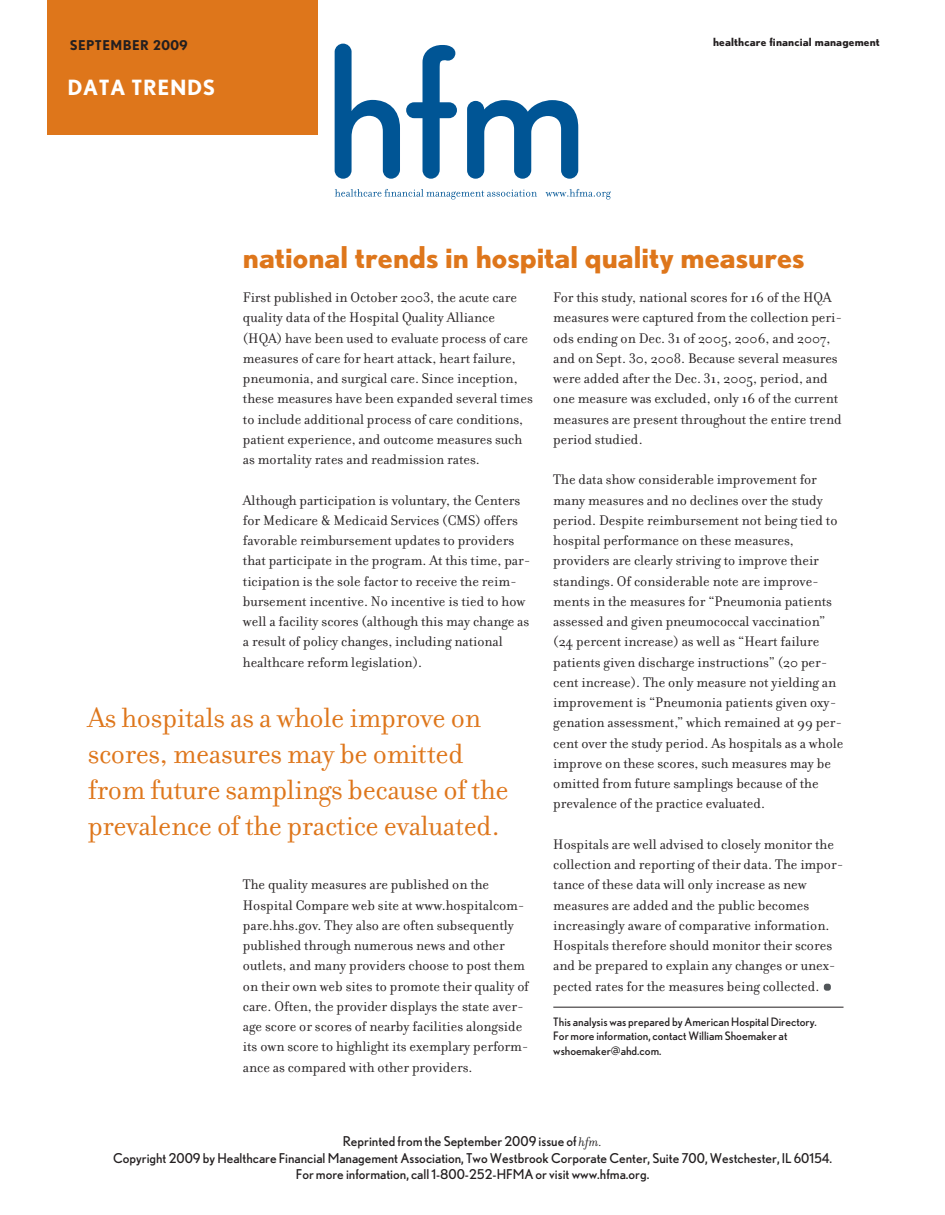
<style>
.page{position:relative;width:945px;height:1215px;background:#fff}
.page>*{position:absolute;margin:0;border:0;box-sizing:border-box;transform-origin:0 0}
.t1{font:30px/36px "Filosofia";letter-spacing:-.01em;color:#de761b}
.t2{font:700 30px "Nobel";color:#de761b}
.t3{font:700 21px "Nobel";letter-spacing:.03em;color:#fff}
.t4{font:15px/20.2px "Filosofia";color:#231f20}
.t5{font:13.5px/16.5px "Nobel";color:#231f20;text-align:center}
.t6{font:700 13.5px "Nobel";letter-spacing:.03em;color:#231f20}
.t7{font:11.7px/14.5px "Nobel";color:#231f20}
.t8{font:700 11.25px "Nobel";letter-spacing:.015em;color:#231f20}
.s1{font-family:"Filosofia";font-style:italic}
</style>
<div class="page">
<div style="left:47px;top:0;width:271px;height:135px;background:#de761b"></div>
<hr style="left:553px;top:1007px;width:291px;height:1px;background:#231f20">
<div style="left:824px;top:984px;width:7px;height:7px;background:#515659;border-radius:3px"></div>
<svg style="left:335px;top:44px;width:65px;height:135px"></svg>
<svg style="left:406px;top:45px;width:51px;height:134px"></svg>
<svg style="left:467px;top:100px;width:111px;height:79px"></svg>
<svg style="left:335px;top:189px;width:202px;height:11px"></svg>
<svg style="left:545px;top:189px;width:66px;height:11px"></svg>
<p class="t6" style="left:70px;top:38px;width:120px">SEPTEMBER 2009</p>
<p class="t8" style="left:713px;top:35px;width:168px">healthcare financial management</p>
<h2 class="t3" style="left:68px;top:75px;width:149px">DATA TRENDS</h2>
<h1 class="t2" style="left:243px;top:240px;width:563px">national trends in hospital quality measures</h1>
<p class="t4" style="left:243px;top:287px;width:292px">First published in October 2003, the acute care quality data of the Hospital Quality Alliance (HQA) have been used to evaluate process of care measures of care for heart attack, heart failure, pneumonia, and surgical care. Since inception, these measures have been expanded several times to include additional process of care conditions, patient experience, and outcome measures such as mortality rates and readmission rates.</p>
<p class="t4" style="left:243px;top:489px;width:289px">Although participation is voluntary, the Centers for Medicare &amp; Medicaid Services (CMS) offers favorable reimbursement updates to providers that participate in the program. At this time, par&shy;ticipation is the sole factor to receive the reim&shy;bursement incentive. No incentive is tied to how well a facility scores (although this may change as a result of policy changes, including national healthcare reform legislation).</p>
<h1 class="t1" style="left:88px;top:698px;width:422px">As hospitals as a whole improve on scores, measures may be omitted from future samplings because of the prevalence of the practice evaluated.</h1>
<p class="t4" style="left:243px;top:874px;width:288px">The quality measures are published on the Hospital Compare web site at www.hospitalcom&shy;pare.hhs.gov. They also are often subsequently published through numerous news and other outlets, and many providers choose to post them on their own web sites to promote their quality of care. Often, the provider displays the state aver&shy;age score or scores of nearby facilities alongside its own score to highlight its exemplary perform&shy;ance as compared with other providers.</p>
<p class="t4" style="left:553px;top:287px;width:291px">For this study, national scores for 16 of the HQA measures were captured from the collection peri&shy;ods ending on Dec. 31 of 2005, 2006, and 2007, and on Sept. 30, 2008. Because several measures were added after the Dec. 31, 2005, period, and one measure was excluded, only 16 of the current measures are present throughout the entire trend period studied.</p>
<p class="t4" style="left:553px;top:469px;width:292px">The data show considerable improvement for many measures and no declines over the study period. Despite reimbursement not being tied to hospital performance on these measures, providers are clearly striving to improve their standings. Of considerable note are improve&shy;ments in the measures for “Pneumonia patients assessed and given pneumococcal vaccination” (24 percent increase) as well as “Heart failure patients given discharge instructions” (20 per&shy;cent increase). The only measure not yielding an improvement is “Pneumonia patients given oxy&shy;genation assessment,” which remained at 99 per&shy;cent over the study period. As hospitals as a whole improve on these scores, such measures may be omitted from future samplings because of the prevalence of the practice evaluated.</p>
<p class="t4" style="left:553px;top:834px;width:292px">Hospitals are well advised to closely monitor the collection and reporting of their data. The impor&shy;tance of these data will only increase as new measures are added and the public becomes increasingly aware of comparative information.<br>Hospitals therefore should monitor their scores and be prepared to explain any changes or unex&shy;pected rates for the measures being collected.</p>
<p class="t7" style="left:553px;top:1014px;width:265px">This analysis was prepared by American Hospital Directory.<br>For more information, contact William Shoemaker at wshoemaker@ahd.com.</p>
<p class="t5" style="left:113px;top:1133px;width:721px">Reprinted from the September 2009 issue of <span class="s1">hfm.<br></span>Copyright 2009 by Healthcare Financial Management Association, Two Westbrook Corporate Center, Suite 700, Westchester, IL 60154.<br>For more information, call 1-800-252-HFMA or visit www.hfma.org.</p>
</div>
